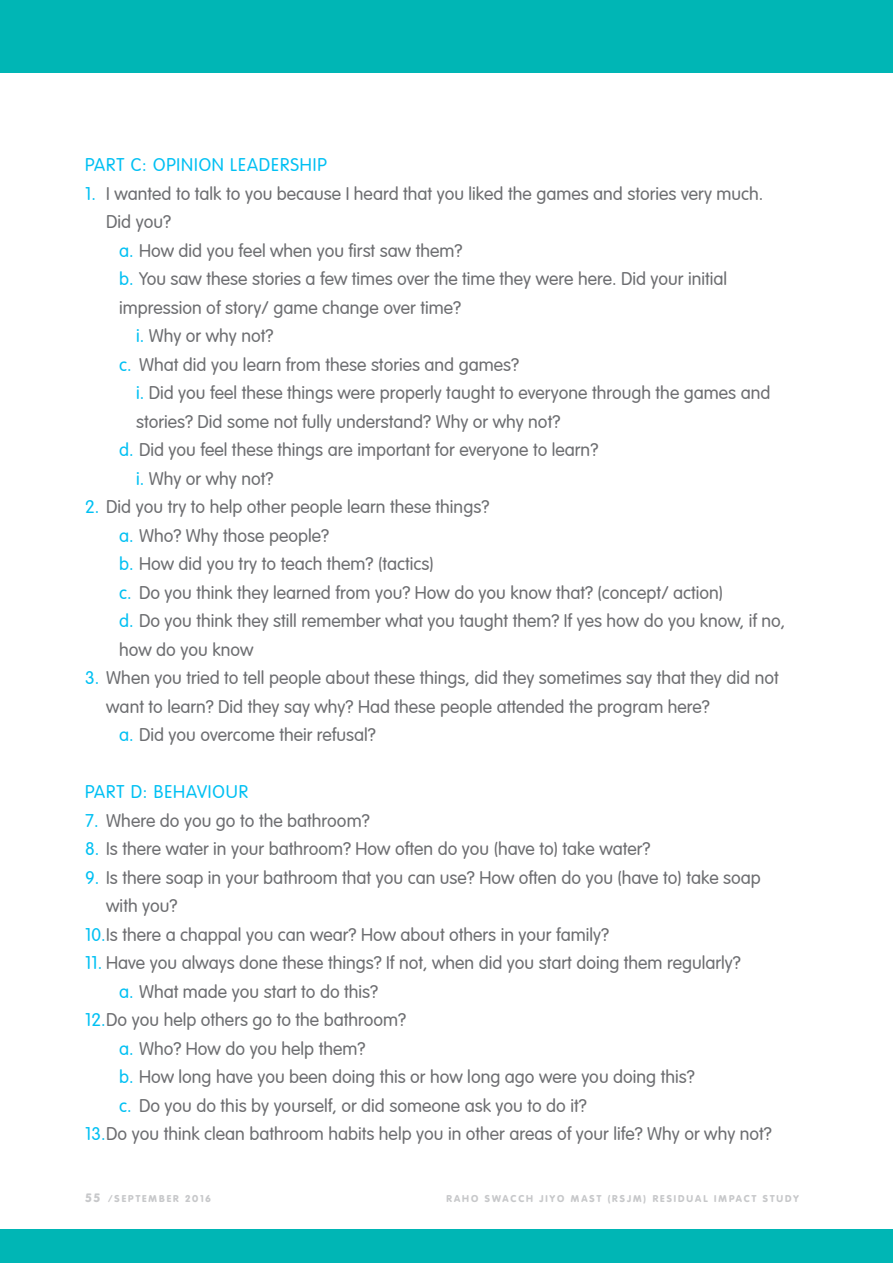
<style>
.page{position:relative;width:893px;height:1263px;background:#fff}
.page>*{position:absolute;margin:0;border:0;box-sizing:border-box;transform-origin:0 0}
.t1{font:300 18px/28.5px "VAG Rounded";color:#6d6e71}
.t2{font:300 18px "VAG Rounded";letter-spacing:.05em;color:#00c0f3}
.t3{font:900 9.75px "VAG Rounded";letter-spacing:.2em;color:#c7c8ca}
.s1{color:#00c0f3}
.s2{font-size:12px}
</style>
<div class="page">
<div style="left:0;top:0;width:893px;height:73px;background:#00b6b5"></div>
<div style="left:0;top:1229px;width:893px;height:34px;background:#00b6b5"></div>
<p class="t2" style="left:85px;top:155px;width:243px">PART C: OPINION LEADERSHIP</p>
<p class="t1" style="left:85px;top:180px;width:680px"><span class="s1">1.</span> I wanted to talk to you because I heard that you liked the games and stories very much.</p>
<p class="t1" style="left:106px;top:208px;width:66px">Did you?</p>
<p class="t1" style="left:119px;top:237px;width:345px"><span class="s1">a.</span> How did you feel when you first saw them?</p>
<p class="t1" style="left:119px;top:265px;width:610px"><span class="s1">b.</span> You saw these stories a few times over the time they were here. Did your initial</p>
<p class="t1" style="left:119px;top:294px;width:343px">impression of story/ game change over time?</p>
<p class="t1" style="left:136px;top:322px;width:139px"><span class="s1">i.</span> Why or why not?</p>
<p class="t1" style="left:119px;top:351px;width:402px"><span class="s1">c.</span> What did you learn from these stories and games?</p>
<p class="t1" style="left:136px;top:379px;width:636px"><span class="s1">i.</span> Did you feel these things were properly taught to everyone through the games and</p>
<p class="t1" style="left:136px;top:408px;width:426px">stories? Did some not fully understand? Why or why not?</p>
<p class="t1" style="left:119px;top:436px;width:481px"><span class="s1">d.</span> Did you feel these things are important for everyone to learn?</p>
<p class="t1" style="left:136px;top:465px;width:139px"><span class="s1">i.</span> Why or why not?</p>
<p class="t1" style="left:119px;top:493px;width:668px;text-indent:-34px"><span class="s1">2.</span> Did you try to help other people learn these things?<br><span class="s1">a.</span> Who? Why those people?<br><span class="s1">b.</span> How did you try to teach them? (tactics)<br><span class="s1">c.</span> Do you think they learned from you? How do you know that? (concept/ action)<br><span class="s1">d.</span> Do you think they still remember what you taught them? If yes how do you know, if no, how do you know</p>
<p class="t1" style="left:85px;top:664px;width:695px"><span class="s1">3.</span> When you tried to tell people about these things, did they sometimes say that they did not</p>
<p class="t1" style="left:106px;top:693px;width:605px">want to learn? Did they say why? Had these people attended the program here?</p>
<p class="t1" style="left:119px;top:721px;width:258px"><span class="s1">a.</span> Did you overcome their refusal?</p>
<p class="t2" style="left:85px;top:782px;width:165px">PART D: BEHAVIOUR</p>
<p class="t1" style="left:85px;top:807px;width:286px"><span class="s1">7.</span> Where do you go to the bathroom?</p>
<p class="t1" style="left:85px;top:835px;width:567px"><span class="s1">8.</span> Is there water in your bathroom? How often do you (have to) take water?</p>
<p class="t1" style="left:85px;top:864px;width:677px"><span class="s1">9.</span> Is there soap in your bathroom that you can use? How often do you (have to) take soap</p>
<p class="t1" style="left:106px;top:892px;width:73px">with you?</p>
<p class="t1" style="left:85px;top:921px;width:526px"><span class="s1">10.</span>Is there a chappal you can wear? How about others in your family?</p>
<p class="t1" style="left:85px;top:949px;width:657px"><span class="s1">11.</span> Have you always done these things? If not, when did you start doing them regularly?</p>
<p class="t1" style="left:119px;top:978px;width:261px"><span class="s1">a.</span> What made you start to do this?</p>
<p class="t1" style="left:85px;top:1006px;width:323px"><span class="s1">12.</span>Do you help others go to the bathroom?</p>
<p class="t1" style="left:119px;top:1035px;width:248px"><span class="s1">a.</span> Who? How do you help them?</p>
<p class="t1" style="left:119px;top:1063px;width:577px"><span class="s1">b.</span> How long have you been doing this or how long ago were you doing this?</p>
<p class="t1" style="left:119px;top:1092px;width:469px"><span class="s1">c.</span> Do you do this by yourself, or did someone ask you to do it?</p>
<p class="t1" style="left:85px;top:1120px;width:688px"><span class="s1">13.</span>Do you think clean bathroom habits help you in other areas of your life? Why or why not?</p>
<p class="t3" style="left:85px;top:1192px;width:127px"><span class="s2">55</span> /SEPTEMBER 2016</p>
<p class="t3" style="left:447px;top:1192px;width:354px">RAHO SWACCH JIYO MAST (RSJM) RESIDUAL IMPACT STUDY</p>
</div>
